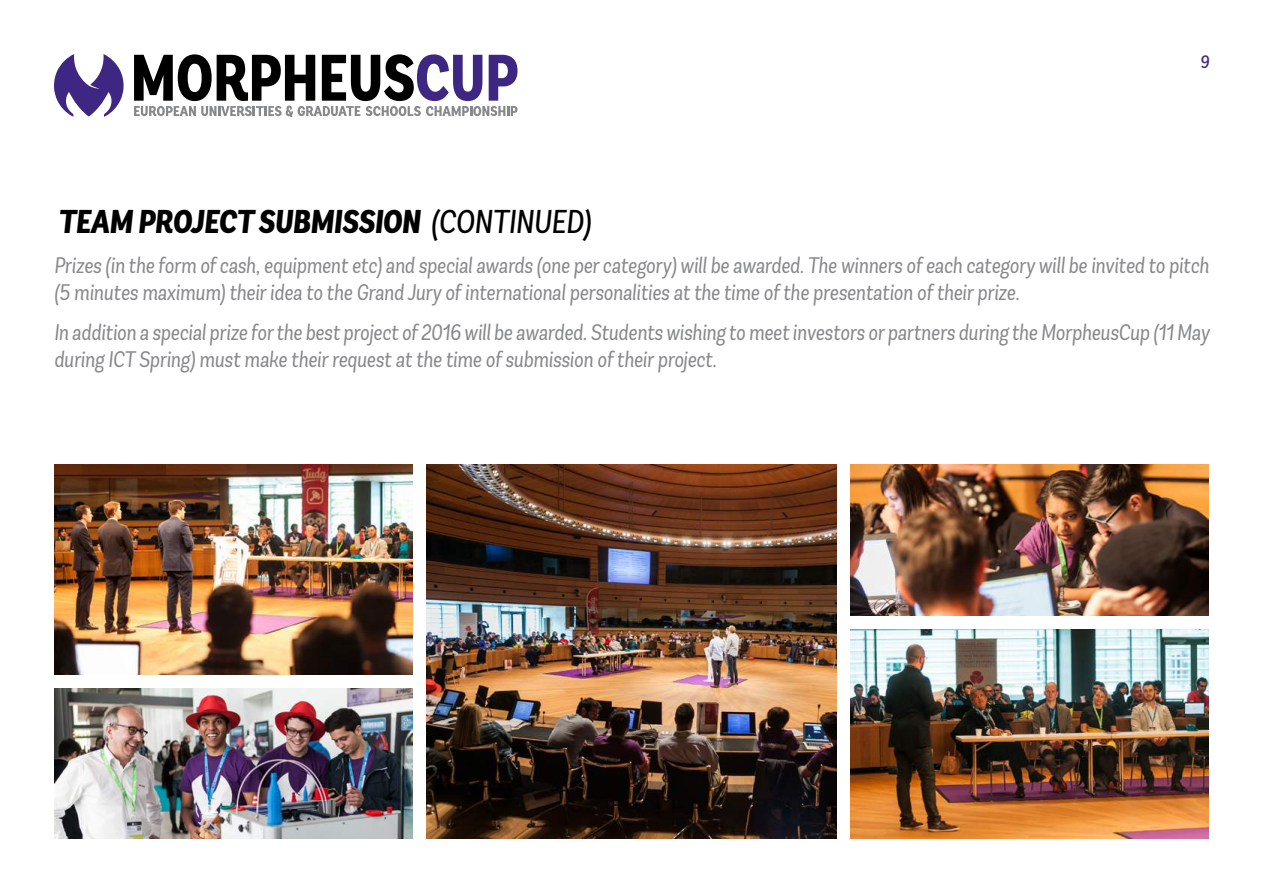
<style>
.page{position:relative;width:1263px;height:893px;background:#fff}
.page>*{position:absolute;margin:0;border:0;box-sizing:border-box;transform-origin:0 0}
.t1{font:italic 800 condensed 33px "Andes";color:#000}
.t2{font:italic condensed 22.5px/27px "Andes";color:#87888a}
.t3{font:italic 18px "Andes Condensed";color:#3e2782}
.s1{font-family:"Andes Condensed";font-weight:400;font-stretch:normal}
</style>
<div class="page">
<svg style="left:54px;top:54px;width:70px;height:63px"></svg>
<svg style="left:134px;top:54px;width:383px;height:63px"></svg>
<img style="left:54px;top:465px;width:358px;height:210px">
<img style="left:54px;top:689px;width:358px;height:150px">
<img style="left:850px;top:629px;width:359px;height:210px">
<img style="left:850px;top:465px;width:359px;height:150px">
<img style="left:426px;top:465px;width:411px;height:374px">
<p class="t3" style="left:1200px;top:50px;width:10px">9</p>
<h1 class="t1" style="left:58px;top:201px;width:534px">TEAM PROJECT SUBMISSION <span class="s1">(CONTINUED)</span></h1>
<p class="t2" style="left:54px;top:252px;width:1156px">Prizes (in the form of cash, equipment etc) and special awards (one per category) will be awarded. The winners of each category will be invited to pitch (5 minutes maximum) their idea to the Grand Jury of international personalities at the time of the presentation of their prize.</p>
<p class="t2" style="left:54px;top:318px;width:1157px">In addition a special prize for the best project of 2016 will be awarded. Students wishing to meet investors or partners during the MorpheusCup (11 May during ICT Spring) must make their request at the time of submission of their project.</p>
</div>
